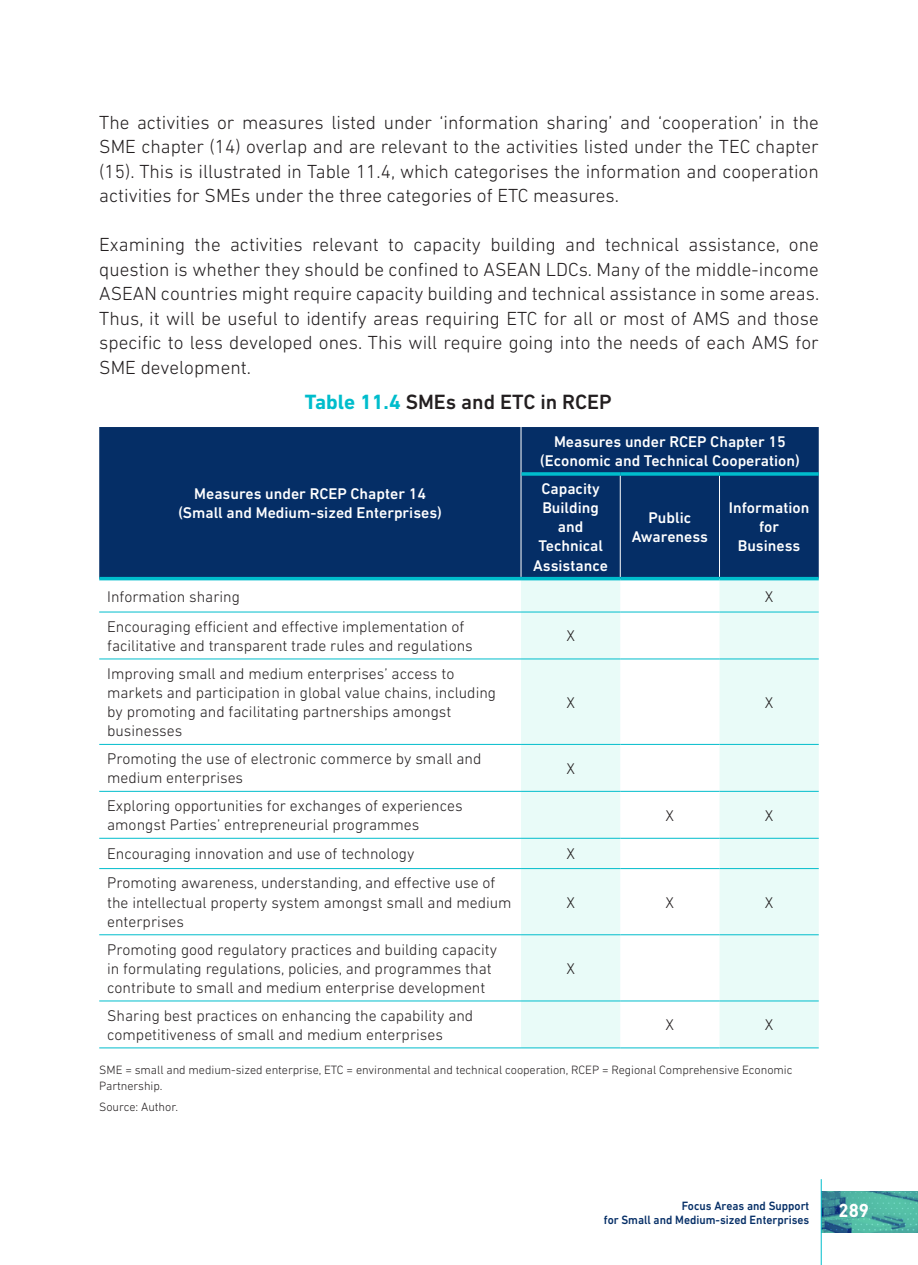
<style>
.page{position:relative;width:918px;height:1265px;background:#fff}
.page>*{position:absolute;margin:0;border:0;box-sizing:border-box;transform-origin:0 0}
.ASEAN_50_Table_Title{font:500 21px "DIN Next LT Pro";color:#231f20}
.Body_Text-OldPeop2nd{font:300 19.25px/24.5px "DIN Next LT Pro";color:#231f20;text-align:justify}
.t1{font:700 19.25px "DIN Next LT Pro";color:#fff;scale:.95 1}
.Body_Text-OldPeop2nd-2{font:300 15.75px/19.2px "DIN Next LT Pro";color:#231f20}
.t2{font:500 15.75px/19.2px "DIN Next LT Pro";color:#fff;text-align:center}
.TIM_2013_Figure_tabl{font:300 12.25px/15.8px "DIN Next LT Pro";letter-spacing:-.005em;color:#231f20}
.t3{font:500 12.25px/14px "DIN Next LT Pro";color:#052e66;text-align:right;scale:.95 1}
.s1{font-weight:700;color:#00bdcc}
</style>
<div class="page">
<div style="left:99px;top:427px;width:720px;height:150px;background:#052e66"></div>
<svg style="left:521px;top:580px;width:298px;height:468px;fill:#e9fbf8"></svg>
<hr style="left:520px;top:427px;width:1px;height:47px;background:#fff">
<hr style="left:520px;top:474px;width:1px;height:103px;background:#fff">
<hr style="left:719px;top:476px;width:1px;height:101px;background:#fff">
<svg style="left:521px;top:472px;width:99px;height:4px"></svg>
<svg style="left:620px;top:472px;width:99px;height:4px"></svg>
<svg style="left:719px;top:472px;width:100px;height:4px"></svg>
<hr style="left:99px;top:577px;width:422px;height:3px;background:#00bdcc">
<hr style="left:521px;top:577px;width:99px;height:3px;background:#00bdcc">
<hr style="left:620px;top:577px;width:99px;height:3px;background:#00bdcc">
<hr style="left:719px;top:577px;width:100px;height:3px;background:#00bdcc">
<hr style="left:99px;top:612px;width:422px;height:1px;background:#00bdcc">
<hr style="left:521px;top:612px;width:99px;height:1px;background:#00bdcc">
<hr style="left:620px;top:612px;width:99px;height:1px;background:#00bdcc">
<hr style="left:719px;top:612px;width:100px;height:1px;background:#00bdcc">
<hr style="left:99px;top:659px;width:422px;height:1px;background:#00bdcc">
<hr style="left:521px;top:659px;width:99px;height:1px;background:#00bdcc">
<hr style="left:620px;top:659px;width:99px;height:1px;background:#00bdcc">
<hr style="left:719px;top:659px;width:100px;height:1px;background:#00bdcc">
<hr style="left:99px;top:744px;width:422px;height:1px;background:#00bdcc">
<hr style="left:521px;top:744px;width:99px;height:1px;background:#00bdcc">
<hr style="left:620px;top:744px;width:99px;height:1px;background:#00bdcc">
<hr style="left:719px;top:744px;width:100px;height:1px;background:#00bdcc">
<hr style="left:99px;top:791px;width:422px;height:1px;background:#00bdcc">
<hr style="left:521px;top:791px;width:99px;height:1px;background:#00bdcc">
<hr style="left:620px;top:791px;width:99px;height:1px;background:#00bdcc">
<hr style="left:719px;top:791px;width:100px;height:1px;background:#00bdcc">
<hr style="left:99px;top:838px;width:422px;height:1px;background:#00bdcc">
<hr style="left:521px;top:838px;width:99px;height:1px;background:#00bdcc">
<hr style="left:620px;top:838px;width:99px;height:1px;background:#00bdcc">
<hr style="left:719px;top:838px;width:100px;height:1px;background:#00bdcc">
<hr style="left:99px;top:868px;width:422px;height:1px;background:#00bdcc">
<hr style="left:521px;top:868px;width:99px;height:1px;background:#00bdcc">
<hr style="left:620px;top:868px;width:99px;height:1px;background:#00bdcc">
<hr style="left:719px;top:868px;width:100px;height:1px;background:#00bdcc">
<hr style="left:99px;top:934px;width:422px;height:1px;background:#00bdcc">
<hr style="left:521px;top:934px;width:99px;height:1px;background:#00bdcc">
<hr style="left:620px;top:934px;width:99px;height:1px;background:#00bdcc">
<hr style="left:719px;top:934px;width:100px;height:1px;background:#00bdcc">
<hr style="left:99px;top:1001px;width:422px;height:1px;background:#00bdcc">
<hr style="left:521px;top:1001px;width:99px;height:1px;background:#00bdcc">
<hr style="left:620px;top:1001px;width:99px;height:1px;background:#00bdcc">
<hr style="left:719px;top:1001px;width:100px;height:1px;background:#00bdcc">
<hr style="left:99px;top:1048px;width:422px;height:1px;background:#00bdcc">
<hr style="left:521px;top:1048px;width:99px;height:1px;background:#00bdcc">
<hr style="left:620px;top:1048px;width:99px;height:1px;background:#00bdcc">
<hr style="left:719px;top:1048px;width:100px;height:1px;background:#00bdcc">
<hr style="left:620px;top:476px;width:1px;height:101px;background:#fff">
<img style="left:822px;top:1191px;width:96px;height:42px">
<hr style="left:821px;top:1179px;width:1px;height:86px;background:#00bdcc">
<p class="Body_Text-OldPeop2nd" style="left:99px;top:110px;width:721px">The activities or measures listed under ‘information sharing’ and ‘cooperation’ in the SME chapter (14) overlap and are relevant to the activities listed under the TEC chapter (15). This is illustrated in Table 11.4, which categorises the information and cooperation activities for SMEs under the three categories of ETC measures.</p>
<p class="Body_Text-OldPeop2nd" style="left:99px;top:232px;width:721px">Examining the activities relevant to capacity building and technical assistance, one question is whether they should be confined to ASEAN LDCs. Many of the middle-income ASEAN countries might require capacity building and technical assistance in some areas.<br>Thus, it will be useful to identify areas requiring ETC for all or most of AMS and those specific to less developed ones. This will require going into the needs of each AMS for SME development.</p>
<p class="ASEAN_50_Table_Title" style="left:305px;top:389px;width:308px"><span class="s1">Table 11.4</span> SMEs and ETC in RCEP</p>
<p class="t2" style="left:194px;top:484px;width:233px">Measures under RCEP Chapter 14</p>
<p class="t2" style="left:178px;top:503px;width:265px">(Small and Medium-sized Enterprises)</p>
<p class="t2" style="left:554px;top:432px;width:233px">Measures under RCEP Chapter 15</p>
<p class="t2" style="left:540px;top:451px;width:261px">(Economic and Technical Cooperation)</p>
<p class="t2" style="left:533px;top:479px;width:76px">Capacity<br>Building and<br>Technical<br>Assistance</p>
<p class="t2" style="left:631px;top:508px;width:78px">Public<br>Awareness</p>
<p class="t2" style="left:729px;top:498px;width:82px">Information for<br>Business</p>
<p class="Body_Text-OldPeop2nd-2" style="left:107px;top:587px;width:134px">Information sharing</p>
<p class="Body_Text-OldPeop2nd-2" style="left:765px;top:587px;width:10px">X</p>
<p class="Body_Text-OldPeop2nd-2" style="left:107px;top:617px;width:367px">Encouraging efficient and effective implementation of facilitative and transparent trade rules and regulations</p>
<p class="Body_Text-OldPeop2nd-2" style="left:566px;top:626px;width:10px">X</p>
<p class="Body_Text-OldPeop2nd-2" style="left:107px;top:664px;width:390px">Improving small and medium enterprises’ access to markets and participation in global value chains, including by promoting and facilitating partnerships amongst businesses</p>
<p class="Body_Text-OldPeop2nd-2" style="left:566px;top:692px;width:10px">X</p>
<p class="Body_Text-OldPeop2nd-2" style="left:765px;top:692px;width:10px">X</p>
<p class="Body_Text-OldPeop2nd-2" style="left:107px;top:749px;width:376px">Promoting the use of electronic commerce by small and medium enterprises</p>
<p class="Body_Text-OldPeop2nd-2" style="left:566px;top:759px;width:10px">X</p>
<p class="Body_Text-OldPeop2nd-2" style="left:107px;top:796px;width:357px">Exploring opportunities for exchanges of experiences amongst Parties’ entrepreneurial programmes</p>
<p class="Body_Text-OldPeop2nd-2" style="left:665px;top:806px;width:10px">X</p>
<p class="Body_Text-OldPeop2nd-2" style="left:765px;top:806px;width:10px">X</p>
<p class="Body_Text-OldPeop2nd-2" style="left:107px;top:844px;width:309px">Encouraging innovation and use of technology</p>
<p class="Body_Text-OldPeop2nd-2" style="left:566px;top:844px;width:10px">X</p>
<p class="Body_Text-OldPeop2nd-2" style="left:107px;top:873px;width:406px">Promoting awareness, understanding, and effective use of the intellectual property system amongst small and medium enterprises</p>
<p class="Body_Text-OldPeop2nd-2" style="left:566px;top:892px;width:10px">X</p>
<p class="Body_Text-OldPeop2nd-2" style="left:665px;top:892px;width:10px">X</p>
<p class="Body_Text-OldPeop2nd-2" style="left:765px;top:892px;width:10px">X</p>
<p class="Body_Text-OldPeop2nd-2" style="left:107px;top:939px;width:391px">Promoting good regulatory practices and building capacity in formulating regulations, policies, and programmes that contribute to small and medium enterprise development</p>
<p class="Body_Text-OldPeop2nd-2" style="left:566px;top:959px;width:10px">X</p>
<p class="Body_Text-OldPeop2nd-2" style="left:107px;top:1006px;width:368px">Sharing best practices on enhancing the capability and competitiveness of small and medium enterprises</p>
<p class="Body_Text-OldPeop2nd-2" style="left:665px;top:1015px;width:10px">X</p>
<p class="Body_Text-OldPeop2nd-2" style="left:765px;top:1015px;width:10px">X</p>
<p class="TIM_2013_Figure_tabl" style="left:99px;top:1062px;width:695px">SME = small and medium-sized enterprise, ETC = environmental and technical cooperation, RCEP = Regional Comprehensive Economic<br>Partnership.</p>
<p class="TIM_2013_Figure_tabl" style="left:99px;top:1099px;width:80px">Source: Author.</p>
<p class="t3" style="left:604px;top:1199px;width:218px">Focus Areas and Support<br>for Small and Medium-sized Enterprises</p>
<p class="t1" style="left:838px;top:1199px;width:34px">289</p>
</div>
